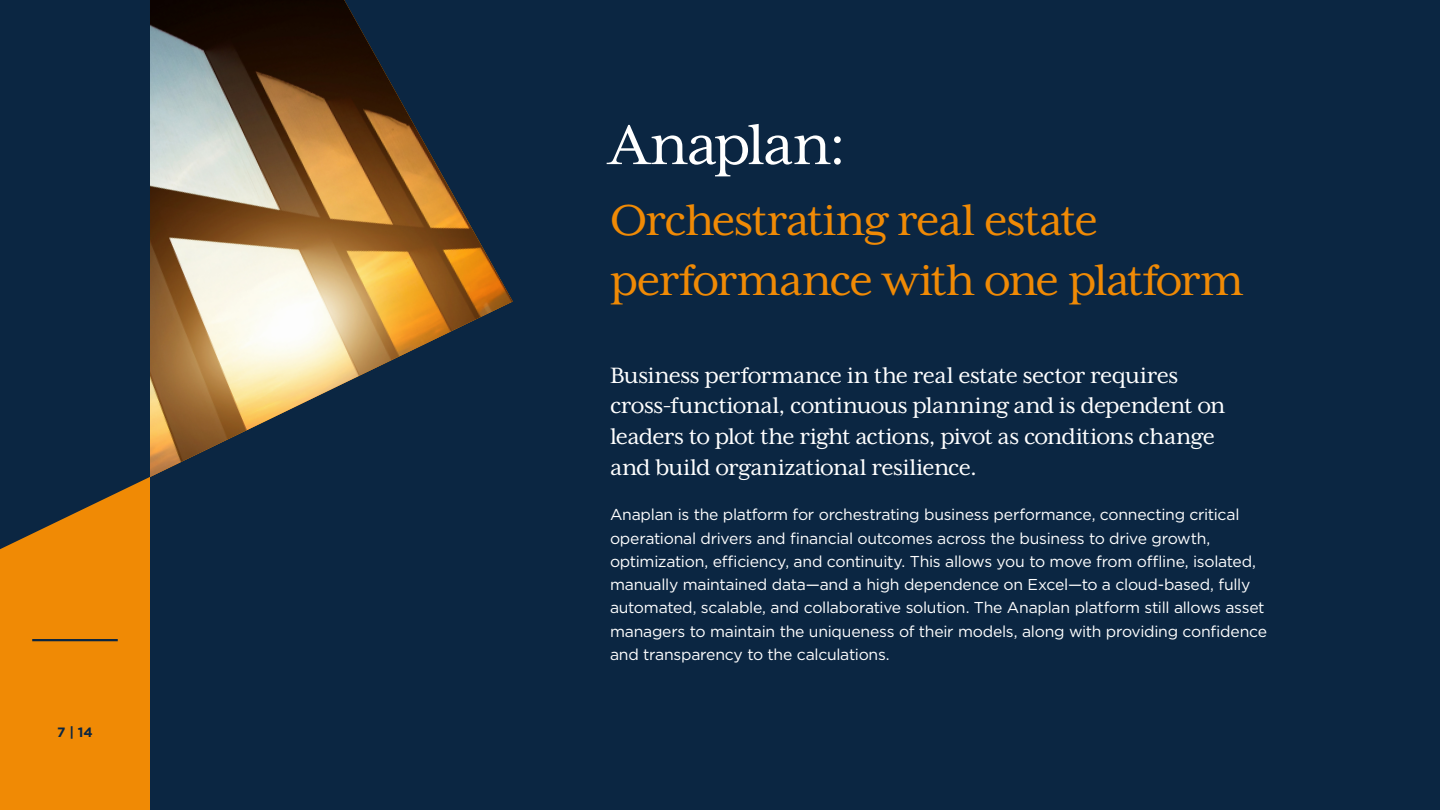
<style>
.page{position:relative;width:1440px;height:810px;background:#0b2642}
.page>*{position:absolute;margin:0;border:0;box-sizing:border-box;transform-origin:0 0}
.t1{font:64.5px "Mrs Eaves XL Serif OT";letter-spacing:-.03em;color:#fff}
.t2{font:49.5px/59.4px "Mrs Eaves XL Serif OT";letter-spacing:-.03em;color:#f08a05}
.t3{font:25.5px/30.6px "Mrs Eaves XL Serif OT";letter-spacing:-.025em;color:#fff}
.t4{font:15.75px/23.2px "Gotham";letter-spacing:-.015em;color:#fff}
.t5{font:700 13.5px "Gotham";color:#0b2642}
</style>
<div class="page">
<svg style="left:0;top:477px;width:150px;height:333px;background:#d67e0b"></svg>
<hr style="left:32px;top:639px;width:86px;height:2px;background:#0b2642">
<img style="left:150px;top:0;width:363px;height:477px">
<p class="t5" style="left:57px;top:723px;width:37px">7 | 14</p>
<h1 class="t1" style="left:610px;top:110px;width:238px">Anaplan:</h1>
<h2 class="t2" style="left:610px;top:191px;width:635px">Orchestrating real estate performance with one platform</h2>
<h3 class="t3" style="left:610px;top:360px;width:617px">Business performance in the real estate sector requires cross‑functional, continuous planning and is dependent on leaders to plot the right actions, pivot as conditions change and build organizational resilience.</h3>
<p class="t4" style="left:610px;top:503px;width:659px">Anaplan is the platform for orchestrating business performance, connecting critical operational drivers and financial outcomes across the business to drive growth, optimization, efficiency, and continuity. This allows you to move from offline, isolated, manually maintained data—and a high dependence on Excel—to a cloud-based, fully automated, scalable, and collaborative solution. The Anaplan platform still allows asset managers to maintain the uniqueness of their models, along with providing confidence and transparency to the calculations.</p>
</div>
